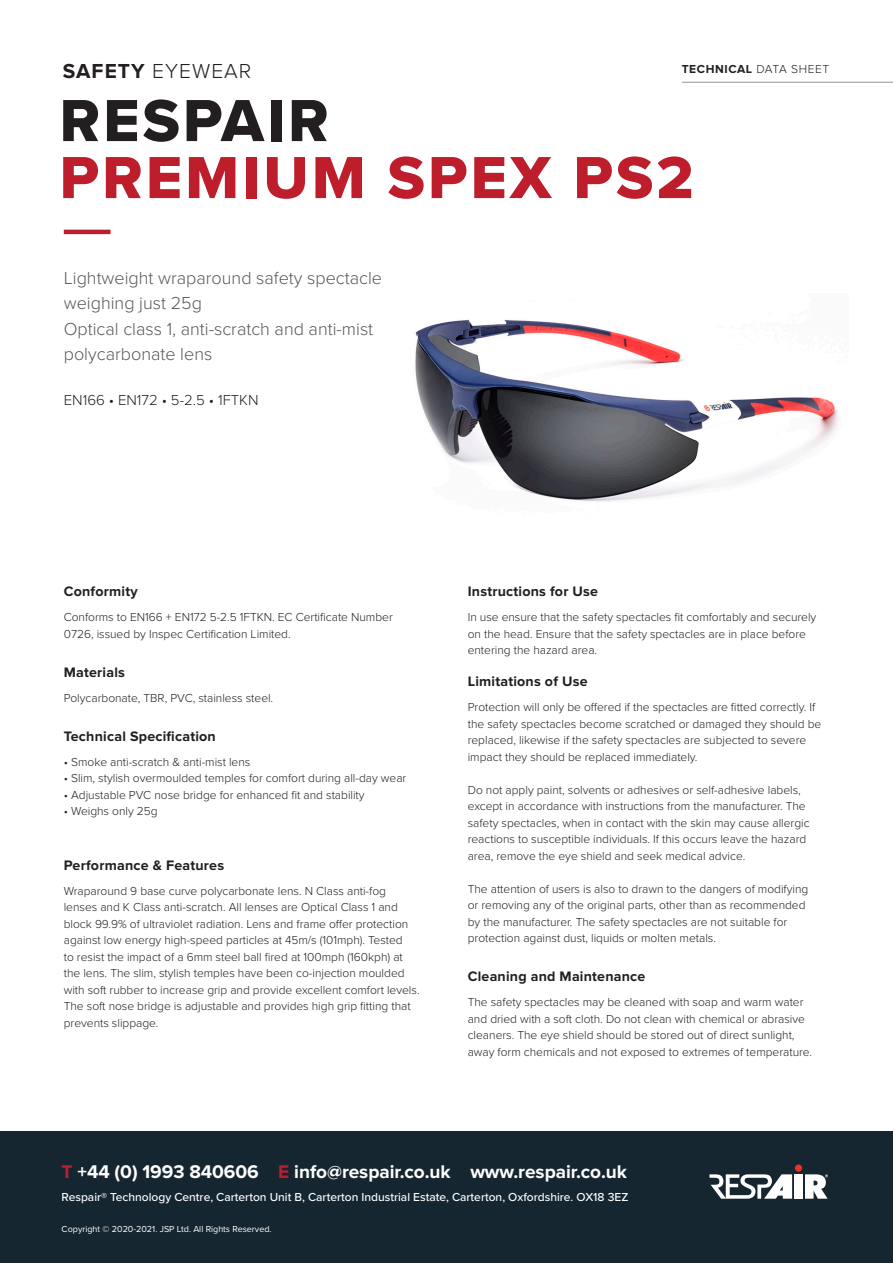
<style>
.page{position:relative;width:893px;height:1263px;background:#fff}
.page>*{position:absolute;margin:0;border:0;box-sizing:border-box;transform-origin:0 0}
.t1{font:61.5px/57px "Proxima Nova Extrabld";letter-spacing:.05em;color:#be1d2c}
.t2{font:300 21px "Proxima Nova";letter-spacing:.05em;color:#231f20}
.t3{font:700 19.05px "Proxima Nova";color:#fff}
.t4{font:300 18px/25.5px "Proxima Nova";color:#57585a}
.t5{font:300 15px "Proxima Nova";color:#231f20}
.t6{font:700 14.25px "Proxima Nova";letter-spacing:.015em;color:#231f20}
.t7{font:300 12px/16.5px "Proxima Nova";color:#231f20}
.t8{font:500 12px "Proxima Nova";color:#fff}
.t9{font:700 12px "Proxima Nova";letter-spacing:.05em;color:#231f20}
.t10{font:9px "Proxima Nova";color:#fff}
.s1{font-weight:700}
.s2{font-weight:300}
.s3{color:#231f20}
.s4{color:#be1d2c}
</style>
<div class="page">
<img style="left:415px;top:319px;width:423px;height:183px">
<hr style="left:64px;top:230px;width:47px;height:4px;background:#be1d2c">
<div style="left:0;top:1132px;width:893px;height:131px;background:#152631"></div>
<div style="left:794px;top:1174px;width:9px;height:25px;background:#fff"></div>
<div style="left:795px;top:1165px;width:7px;height:7px;background:#ef3122;border-radius:50%"></div>
<svg style="left:709px;top:1174px;width:83px;height:25px"></svg>
<svg style="left:805px;top:1174px;width:23px;height:25px"></svg>
<hr style="left:682px;top:82px;width:211px;height:1px;background:#939598">
<p class="t2" style="left:63px;top:59px;width:190px"><span class="s1">SAFETY</span> EYEWEAR</p>
<p class="t9" style="left:682px;top:62px;width:149px">TECHNICAL <span class="s2">DATA SHEET</span></p>
<p class="t1" style="left:60px;top:91px;width:636px"><span class="s3">RESPAIR<br></span>PREMIUM SPEX PS2</p>
<p class="t4" style="left:64px;top:266px;width:320px">Lightweight wraparound safety spectacle weighing just 25g</p>
<p class="t4" style="left:64px;top:317px;width:311px">Optical class 1, anti-scratch and anti-mist polycarbonate lens</p>
<p class="t5" style="left:64px;top:391px;width:196px">EN166 • EN172 • 5-2.5 • 1FTKN</p>
<p class="t6" style="left:64px;top:583px;width:75px">Conformity</p>
<p class="t7" style="left:64px;top:609px;width:331px">Conforms to EN166 + EN172 5-2.5 1FTKN. EC Certificate Number<br>0726, issued by Inspec Certification Limited.</p>
<p class="t6" style="left:64px;top:664px;width:63px">Materials</p>
<p class="t7" style="left:64px;top:690px;width:211px">Polycarbonate, TBR, PVC, stainless steel.</p>
<p class="t6" style="left:64px;top:728px;width:154px">Technical Specification</p>
<p class="t7" style="left:64px;top:754px;width:188px">• Smoke anti-scratch &amp; anti-mist lens</p>
<p class="t7" style="left:64px;top:770px;width:344px">• Slim, stylish overmoulded temples for comfort during all-day wear</p>
<p class="t7" style="left:64px;top:787px;width:302px">• Adjustable PVC nose bridge for enhanced fit and stability</p>
<p class="t7" style="left:64px;top:803px;width:95px">• Weighs only 25g</p>
<p class="t6" style="left:64px;top:856px;width:162px">Performance &amp; Features</p>
<p class="t7" style="left:64px;top:883px;width:357px">Wraparound 9 base curve polycarbonate lens. N Class anti-fog lenses and K Class anti-scratch. All lenses are Optical Class 1 and block 99.9% of ultraviolet radiation. Lens and frame offer protection against low energy high-speed particles at 45m/s (101mph). Tested<br>to resist the impact of a 6mm steel ball fired at 100mph (160kph) at the lens. The slim, stylish temples have been co-injection moulded with soft rubber to increase grip and provide excellent comfort levels.<br>The soft nose bridge is adjustable and provides high grip fitting that prevents slippage.</p>
<p class="t6" style="left:468px;top:583px;width:132px">Instructions for Use</p>
<p class="t7" style="left:468px;top:609px;width:350px">In use ensure that the safety spectacles fit comfortably and securely on the head. Ensure that the safety spectacles are in place before entering the hazard area.</p>
<p class="t6" style="left:468px;top:673px;width:121px">Limitations of Use</p>
<p class="t7" style="left:468px;top:699px;width:355px">Protection will only be offered if the spectacles are fitted correctly. If the safety spectacles become scratched or damaged they should be replaced, likewise if the safety spectacles are subjected to severe impact they should be replaced immediately.</p>
<p class="t7" style="left:468px;top:782px;width:343px">Do not apply paint, solvents or adhesives or self-adhesive labels, except in accordance with instructions from the manufacturer. The safety spectacles, when in contact with the skin may cause allergic reactions to susceptible individuals. If this occurs leave the hazard area, remove the eye shield and seek medical advice.</p>
<p class="t7" style="left:468px;top:881px;width:342px">The attention of users is also to drawn to the dangers of modifying or removing any of the original parts, other than as recommended by the manufacturer. The safety spectacles are not suitable for protection against dust, liquids or molten metals.</p>
<p class="t6" style="left:468px;top:968px;width:179px">Cleaning and Maintenance</p>
<p class="t7" style="left:468px;top:994px;width:346px">The safety spectacles may be cleaned with soap and warm water and dried with a soft cloth. Do not clean with chemical or abrasive cleaners. The eye shield should be stored out of direct sunlight, away form chemicals and not exposed to extremes of temperature.</p>
<p class="t3" style="left:62px;top:1161px;width:567px"><span class="s4">T</span> +44 (0) 1993 840606 <span class="s4">E</span> info@respair.co.uk www.respair.co.uk</p>
<p class="t8" style="left:62px;top:1188px;width:568px">Respair® Technology Centre, Carterton Unit B, Carterton Industrial Estate, Carterton, Oxfordshire. OX18 3EZ</p>
<p class="t10" style="left:62px;top:1222px;width:212px">Copyright © 2020-2021. JSP Ltd. All Rights Reserved.</p>
</div>
